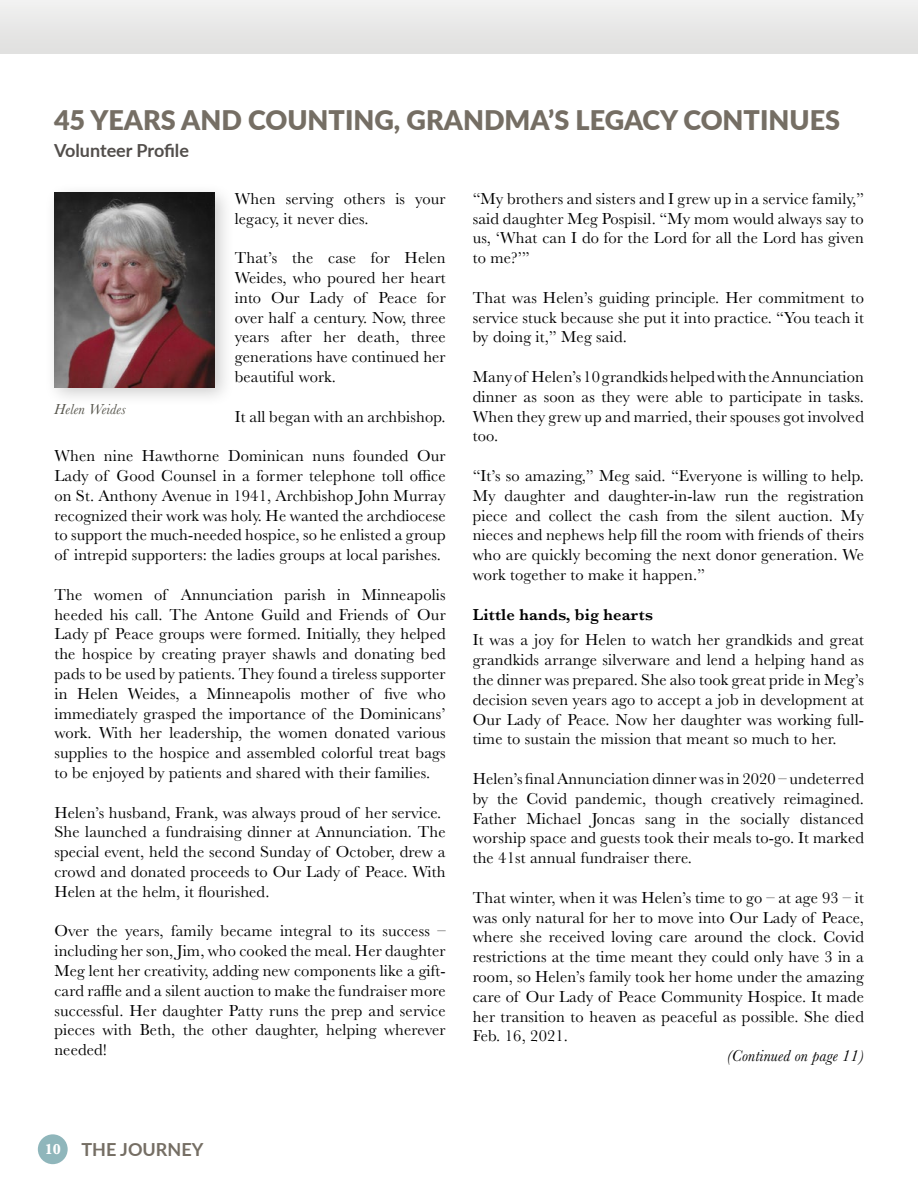
<style>
.page{position:relative;width:918px;height:1188px;background:#fff}
.page>*{position:absolute;margin:0;border:0;box-sizing:border-box;transform-origin:0 0}
.t1{font:900 27px "Lato";color:#756e64}
.t2{font:700 18px "Lato";color:#524e4b}
.t3{font:700 18px "Lato";color:#756e64}
.t4{font:16.5px/19.8px "Baskerville";letter-spacing:.01em;color:#000;text-align:justify}
.t5{font:600 16.5px "Baskerville";letter-spacing:.01em;color:#000}
.t6{font:italic 16.5px "Baskerville";letter-spacing:.01em;color:#000}
.t7{font:italic 15px "Baskerville";letter-spacing:.01em;color:#54534a}
.s1{font-family:"Baskerville";font-size:15px;color:#fff}
</style>
<div class="page">
<div style="left:0;top:0;width:918px;height:54px;background:#e8e7e7"></div>
<div style="left:38px;top:1134px;width:30px;height:30px;background:#8fb6bb;border-radius:50%"></div>
<div style="left:43px;top:182px;width:192px;height:226px;background:#000;opacity:.2"></div>
<img style="left:54px;top:193px;width:161px;height:194px">
<h1 class="t1" style="left:54px;top:100px;width:788px">45 YEARS AND COUNTING, GRANDMA’S LEGACY CONTINUES</h1>
<p class="t2" style="left:54px;top:137px;width:137px">Volunteer Profile</p>
<p class="t4" style="left:235px;top:189px;width:212px">When serving others is your legacy, it never dies.</p>
<p class="t4" style="left:235px;top:248px;width:212px">That’s the case for Helen Weides, who poured her heart into Our Lady of Peace for over half a century. Now, three years after her death, three generations have continued her beautiful work.</p>
<p class="t4" style="left:235px;top:407px;width:212px">It all began with an archbishop.</p>
<p class="t4" style="left:54px;top:446px;width:393px">When nine Hawthorne Dominican nuns founded Our Lady of Good Counsel in a former telephone toll office on St. Anthony Avenue in 1941, Archbishop John Murray recognized their work was holy. He wanted the archdiocese to support the much-needed hospice, so he enlisted a group of intrepid supporters: the ladies groups at local parishes.</p>
<p class="t4" style="left:54px;top:585px;width:393px">The women of Annunciation parish in Minneapolis heeded his call. The Antone Guild and Friends of Our Lady pf Peace groups were formed. Initially, they helped the hospice by creating prayer shawls and donating bed pads to be used by patients. They found a tireless supporter in Helen Weides, a Minneapolis mother of five who immediately grasped the importance of the Dominicans’ work. With her leadership, the women donated various supplies to the hospice and assembled colorful treat bags to be enjoyed by patients and shared with their families.</p>
<p class="t4" style="left:54px;top:803px;width:393px;text-align:left">Helen’s husband, Frank, was always proud of her service.<br>She launched a fundraising dinner at Annunciation. The special event, held the second Sunday of October, drew a crowd and donated proceeds to Our Lady of Peace. With Helen at the helm, it flourished.</p>
<p class="t4" style="left:54px;top:921px;width:393px">Over the years, family became integral to its success – including her son, Jim, who cooked the meal. Her daughter Meg lent her creativity, adding new components like a gift&shy;card raffle and a silent auction to make the fundraiser more successful. Her daughter Patty runs the prep and service pieces with Beth, the other daughter, helping wherever needed!</p>
<p class="t7" style="left:54px;top:399px;width:73px">Helen Weides</p>
<p class="t4" style="left:473px;top:189px;width:393px">“My brothers and sisters and I grew up in a service family,” said daughter Meg Pospisil. “My mom would always say to us, ‘What can I do for the Lord for all the Lord has given to me?’”</p>
<p class="t4" style="left:473px;top:288px;width:393px">That was Helen’s guiding principle. Her commitment to service stuck because she put it into practice. “You teach it by doing it,” Meg said.</p>
<p class="t4" style="left:473px;top:367px;width:393px">Many of Helen’s 10 grandkids helped with the Annunciation dinner as soon as they were able to participate in tasks.<br>When they grew up and married, their spouses got involved too.</p>
<p class="t4" style="left:473px;top:466px;width:393px">“It’s so amazing,” Meg said. “Everyone is willing to help.<br>My daughter and daughter-in-law run the registration piece and collect the cash from the silent auction. My nieces and nephews help fill the room with friends of theirs who are quickly becoming the next donor generation. We work together to make it happen.”</p>
<p class="t5" style="left:473px;top:603px;width:182px">Little hands, big hearts</p>
<p class="t4" style="left:473px;top:630px;width:393px">It was a joy for Helen to watch her grandkids and great grandkids arrange silverware and lend a helping hand as the dinner was prepared. She also took great pride in Meg’s decision seven years ago to accept a job in development at Our Lady of Peace. Now her daughter was working full&shy;time to sustain the mission that meant so much to her.</p>
<p class="t4" style="left:473px;top:769px;width:393px">Helen’s final Annunciation dinner was in 2020 – undeterred by the Covid pandemic, though creatively reimagined.<br>Father Michael Joncas sang in the socially distanced worship space and guests took their meals to-go. It marked the 41st annual fundraiser there.</p>
<p class="t4" style="left:473px;top:888px;width:393px">That winter, when it was Helen’s time to go – at age 93 – it was only natural for her to move into Our Lady of Peace, where she received loving care around the clock. Covid restrictions at the time meant they could only have 3 in a room, so Helen’s family took her home under the amazing care of Our Lady of Peace Community Hospice. It made her transition to heaven as peaceful as possible. She died Feb. 16, 2021.</p>
<p class="t6" style="left:727px;top:1045px;width:139px">(Continued on page 11)</p>
<p class="t3" style="left:45px;top:1136px;width:160px"><span class="s1">10</span> THE JOURNEY</p>
</div>
